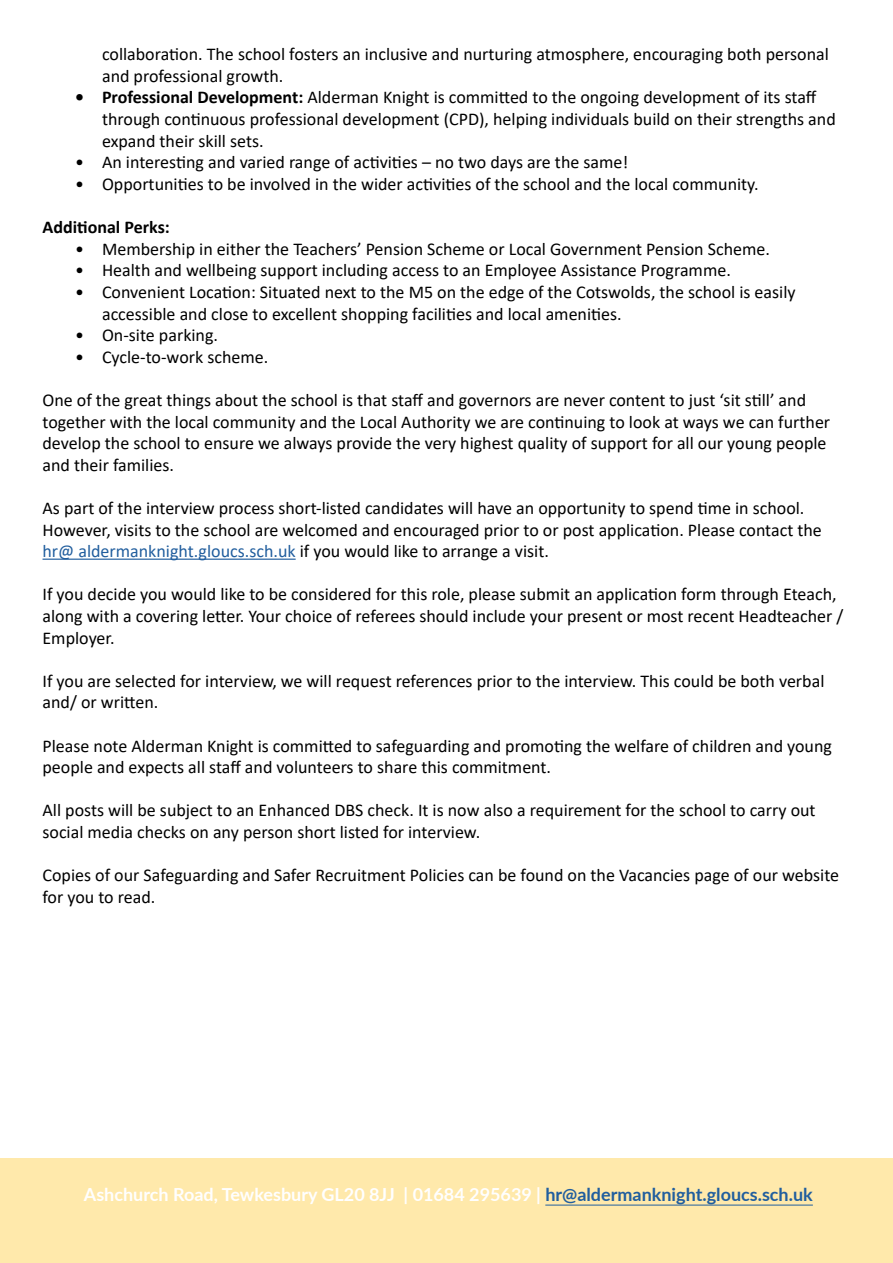
<style>
.page{position:relative;width:893px;height:1263px;background:#fff}
.page>*{position:absolute;margin:0;border:0;box-sizing:border-box;transform-origin:0 0}
.t1{font:18px/21.6px "Calibri";color:#000}
.t2{font:700 18px "Lato";color:#fff}
.t3{font:700 18px "Calibri";color:#000}
.s1{font-weight:700}
.s2{color:#215e9e}
</style>
<div class="page">
<hr style="left:43px;top:559px;width:253px;height:1px;background:#215e9e">
<div style="left:1px;top:1159px;width:892px;height:104px;background:#ffe9ab"></div>
<hr style="left:545px;top:1204px;width:268px;height:1px;background:#215e9e">
<p class="t1" style="left:102px;top:43px;width:728px">collaboration. The school fosters an inclusive and nurturing atmosphere, encouraging both personal and professional growth.</p>
<p class="t1" style="left:102px;top:86px;width:735px;text-indent:-27px"><span class="s1">• Professional Development:</span> Alderman Knight is committed to the ongoing development of its staff through continuous professional development (CPD), helping individuals build on their strengths and expand their skill sets.</p>
<p class="t1" style="left:75px;top:151px;width:555px">• An interesting and varied range of activities – no two days are the same!</p>
<p class="t1" style="left:75px;top:173px;width:685px">• Opportunities to be involved in the wider activities of the school and the local community.</p>
<p class="t3" style="left:43px;top:214px;width:129px">Additional Perks:</p>
<p class="t1" style="left:75px;top:237px;width:696px">• Membership in either the Teachers’ Pension Scheme or Local Government Pension Scheme.</p>
<p class="t1" style="left:75px;top:259px;width:657px">• Health and wellbeing support including access to an Employee Assistance Programme.</p>
<p class="t1" style="left:102px;top:281px;width:695px;text-indent:-27px">• Convenient Location: Situated next to the M5 on the edge of the Cotswolds, the school is easily accessible and close to excellent shopping facilities and local amenities.</p>
<p class="t1" style="left:75px;top:324px;width:145px">• On-site parking.</p>
<p class="t1" style="left:75px;top:345px;width:195px">• Cycle-to-work scheme.</p>
<p class="t1" style="left:43px;top:389px;width:789px">One of the great things about the school is that staff and governors are never content to just ‘sit still’ and together with the local community and the Local Authority we are continuing to look at ways we can further develop the school to ensure we always provide the very highest quality of support for all our young people and their families.</p>
<p class="t1" style="left:43px;top:497px;width:781px">As part of the interview process short-listed candidates will have an opportunity to spend time in school.<br>However, visits to the school are welcomed and encouraged prior to or post application. Please contact the <span class="s2">hr@ aldermanknight.gloucs.sch.uk</span> if you would like to arrange a visit.</p>
<p class="t1" style="left:43px;top:583px;width:802px">If you decide you would like to be considered for this role, please submit an application form through Eteach, along with a covering letter. Your choice of referees should include your present or most recent Headteacher /<br>Employer.</p>
<p class="t1" style="left:43px;top:669px;width:783px">If you are selected for interview, we will request references prior to the interview. This could be both verbal and/ or written.</p>
<p class="t1" style="left:43px;top:734px;width:791px">Please note Alderman Knight is committed to safeguarding and promoting the welfare of children and young people and expects all staff and volunteers to share this commitment.</p>
<p class="t1" style="left:43px;top:799px;width:775px">All posts will be subject to an Enhanced DBS check. It is now also a requirement for the school to carry out social media checks on any person short listed for interview.</p>
<p class="t1" style="left:43px;top:864px;width:798px">Copies of our Safeguarding and Safer Recruitment Policies can be found on the Vacancies page of our website for you to read.</p>
<p class="t2" style="left:84px;top:1181px;width:730px">Ashchurch Road, Tewkesbury GL20 8JJ | 01684 295639 | <span class="s2">hr@aldermanknight.gloucs.sch.uk</span></p>
</div>
